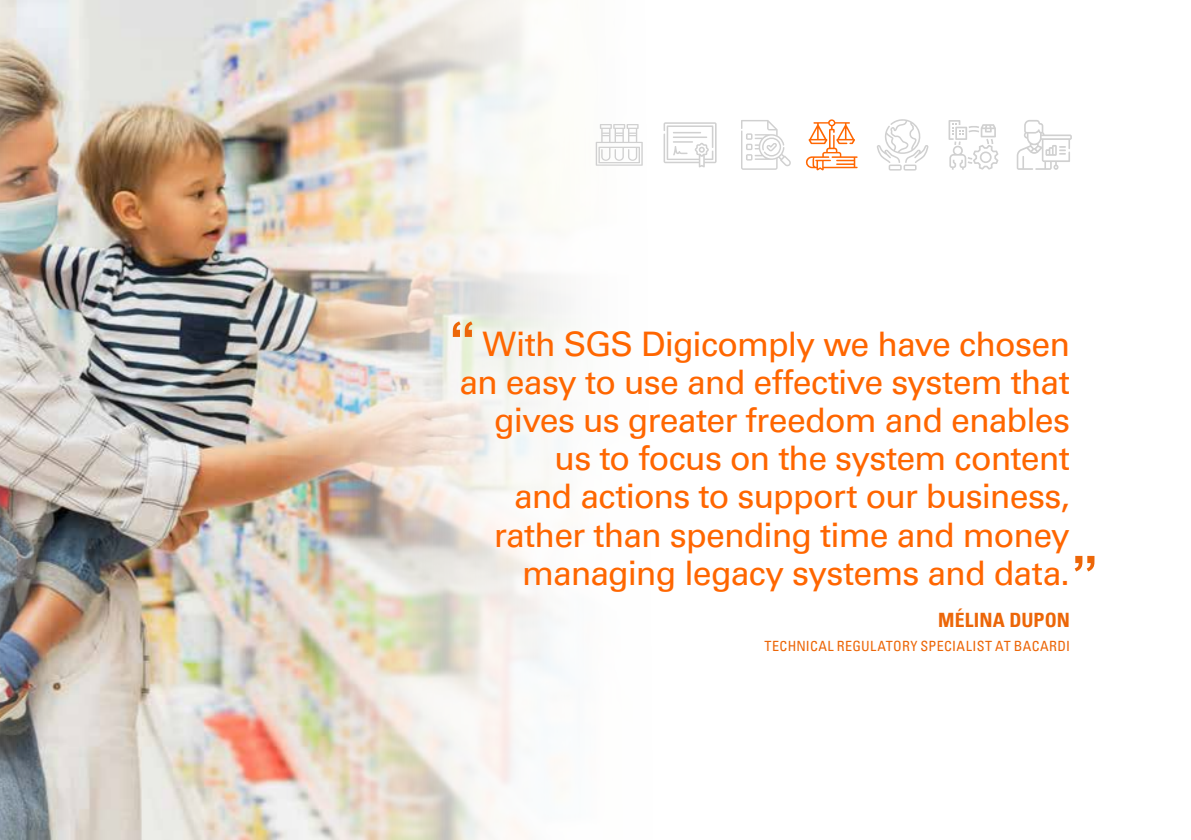
<style>
.page{position:relative;width:1191px;height:840px;background:#fff}
.page>*{position:absolute;margin:0;border:0;box-sizing:border-box;transform-origin:0 0}
.t1{font:700 52.2px "Arial";color:#ec6608}
.t2{font:33.8px "Univers LT Pro 55 Roman";letter-spacing:-.025em;color:#f60}
.t3{font:700 condensed 19.8px "Univers LT Pro";letter-spacing:.005em;color:#ec6608}
.t4{font:condensed 14px "Univers LT Pro";letter-spacing:.02em;color:#ec6608}
.s1{font-family:"Arial";font-weight:700;font-size:52.2px;color:#ec6608}
</style>
<div class="page">
<img style="left:52px;top:0;width:228px;height:839px">
<img style="left:0;top:0;width:52px;height:839px">
<img style="left:280px;top:0;width:316px;height:839px">
<svg style="left:557px;top:400px;width:39px;height:351px"></svg>
<svg style="left:741px;top:120px;width:50px;height:50px"></svg>
<svg style="left:663px;top:122px;width:53px;height:45px"></svg>
<svg style="left:805px;top:119px;width:52px;height:51px"></svg>
<svg style="left:877px;top:119px;width:51px;height:51px"></svg>
<svg style="left:948px;top:120px;width:50px;height:50px"></svg>
<svg style="left:1016px;top:120px;width:55px;height:50px"></svg>
<svg style="left:596px;top:124px;width:47px;height:42px"></svg>
<h1 class="t1" style="left:449px;top:304px;width:28px">“</h1>
<p class="t2" style="left:482px;top:320px;width:589px">With SGS Digicomply we have chosen</p>
<p class="t2" style="left:459px;top:358px;width:612px">an easy to use and effective system that</p>
<p class="t2" style="left:494px;top:396px;width:577px">gives us greater freedom and enables</p>
<p class="t2" style="left:554px;top:434px;width:517px">us to focus on the system content</p>
<p class="t2" style="left:514px;top:472px;width:557px">and actions to support our business,</p>
<p class="t2" style="left:494px;top:511px;width:578px">rather than spending time and money</p>
<p class="t2" style="left:522px;top:549px;width:577px">managing legacy systems and data.<span class="s1">”</span></p>
<p class="t3" style="left:938px;top:607px;width:133px">MÉLINA DUPON</p>
<p class="t4" style="left:764px;top:637px;width:307px">TECHNICAL REGULATORY SPECIALIST AT BACARDI</p>
</div>
